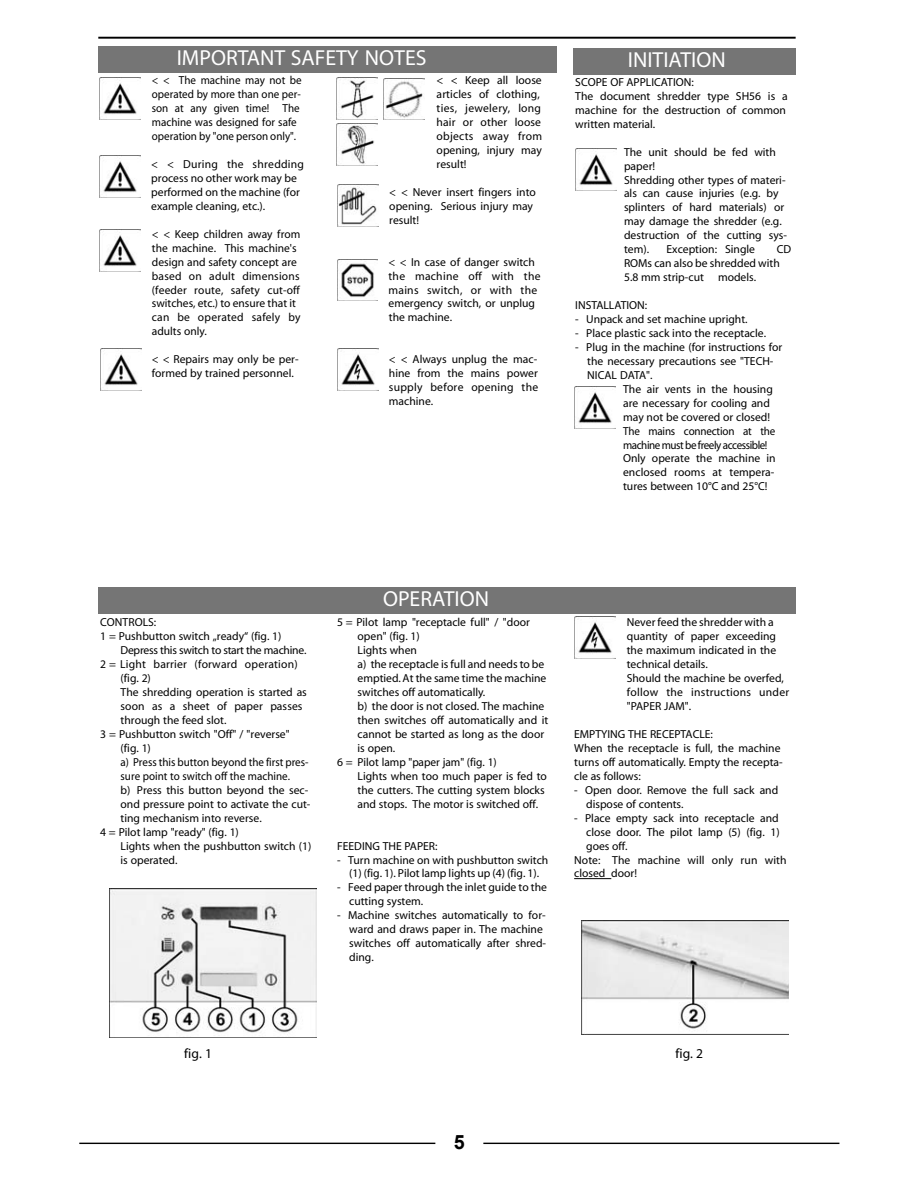
<style>
.page{position:relative;width:918px;height:1188px;background:#fff}
.page>*{position:absolute;margin:0;border:0;box-sizing:border-box;transform-origin:0 0}
.t1{font:700 21.75px "Arial";color:#fff}
.t2{font:700 19.8px "Arial";color:#000}
.t3{font:13.5px "Arial";color:#000}
.t4{font:11.55px/14px "Arial";color:#000}
.t5{font:italic 700 11.55px/14px "Arial";color:#000}
.t6{font:italic 11.55px/14px "Arial";color:#000}
.t7{font:700 11.55px/14px "Arial";color:#000}
.t8{font:11.55px/14px "Arial";color:#000;scale:.95 1}
.t9{font:italic 700 11.55px/14px "Arial";color:#000;scale:.95 1}
.t10{font:700 11.55px/14px "Arial";letter-spacing:.02em;color:#000}
.t11{font:11.55px "Arial";letter-spacing:-.02em;color:#000}
.s1{font-weight:700}
</style>
<div class="page">
<img style="left:100px;top:78px;width:41px;height:42px">
<img style="left:100px;top:349px;width:41px;height:42px">
<div style="left:98px;top:46px;width:459px;height:26px;background:#757575"></div>
<hr style="left:98px;top:37px;width:698px;height:2px;background:#000">
<img style="left:100px;top:230px;width:41px;height:42px">
<img style="left:100px;top:155px;width:41px;height:42px">
<img style="left:384px;top:78px;width:41px;height:42px">
<svg style="left:337px;top:184px;width:42px;height:43px"></svg>
<img style="left:338px;top:184px;width:41px;height:42px">
<img style="left:337px;top:259px;width:41px;height:42px">
<img style="left:337px;top:124px;width:40px;height:42px">
<img style="left:337px;top:349px;width:41px;height:41px">
<img style="left:337px;top:78px;width:41px;height:42px">
<hr style="left:574px;top:878px;width:37px;height:1px;background:#000">
<div style="left:98px;top:587px;width:698px;height:26px;background:#757575"></div>
<img style="left:109px;top:888px;width:207px;height:150px">
<img style="left:581px;top:921px;width:208px;height:114px">
<img style="left:576px;top:149px;width:41px;height:42px">
<img style="left:575px;top:387px;width:41px;height:42px">
<div style="left:573px;top:48px;width:223px;height:27px;background:#757575"></div>
<img style="left:575px;top:617px;width:41px;height:42px">
<hr style="left:79px;top:1143px;width:356px;height:1px;background:#000">
<hr style="left:483px;top:1143px;width:356px;height:1px;background:#000">
<h1 class="t1" style="left:177px;top:47px;width:251px">IMPORTANT SAFETY NOTES</h1>
<p class="t9" style="left:152px;top:74px;width:159px">&lt; &lt; The machine may not be operated by more than one per&shy;son at any given time! The machine was designed for safe operation by "one person only".</p>
<p class="t5" style="left:151px;top:158px;width:154px">&lt; &lt; During the shredding process no other work may be performed on the machine (for example cleaning, etc.).</p>
<p class="t5" style="left:152px;top:227px;width:150px">&lt; &lt; Keep children away from the machine. This machine's design and safety concept are based on adult dimensions (feeder route, safety cut-off switches, etc.) to ensure that it can be operated safely by adults only.</p>
<p class="t5" style="left:152px;top:353px;width:148px">&lt; &lt; Repairs may only be per&shy;formed by trained personnel.</p>
<p class="t5" style="left:437px;top:74px;width:107px">&lt; &lt; Keep all loose articles of clothing, ties, jewelery, long hair or other loose objects away from opening, injury may result!</p>
<p class="t5" style="left:389px;top:186px;width:148px">&lt; &lt; Never insert fingers into opening. Serious injury may result!</p>
<p class="t5" style="left:389px;top:255px;width:154px">&lt; &lt; In case of danger switch the machine off with the mains switch, or with the emergency switch, or unplug the machine.</p>
<p class="t5" style="left:389px;top:353px;width:151px;text-align:justify">&lt; &lt; Always unplug the mac&shy;hine from the mains power supply before opening the machine.</p>
<h1 class="t1" style="left:628px;top:49px;width:99px">INITIATION</h1>
<p class="t7" style="left:575px;top:76px;width:120px">SCOPE OF APPLICATION:</p>
<p class="t4" style="left:575px;top:90px;width:214px">The document shredder type SH56 is a machine for the destruction of common written material.</p>
<p class="t5" style="left:624px;top:145px;width:153px">The unit should be fed with paper!</p>
<p class="t6" style="left:624px;top:173px;width:165px">Shredding other types of materi&shy;als can cause injuries (e.g. by splinters of hard materials) or may damage the shredder (e.g. destruction of the cutting sys&shy;tem).</p>
<p class="t5" style="left:667px;top:243px;width:90px">Exception: Single</p>
<p class="t6" style="left:624px;top:243px;width:169px;text-indent:153px">CD<br>ROMs can also be shredded with<br><span class="s1">5.8 mm strip-cut</span> models.</p>
<p class="t7" style="left:575px;top:299px;width:74px">INSTALLATION:</p>
<p class="t4" style="left:575px;top:313px;width:174px">- Unpack and set machine upright.</p>
<p class="t4" style="left:575px;top:327px;width:192px">- Place plastic sack into the receptacle.</p>
<p class="t4" style="left:587px;top:341px;width:197px;text-indent:-12px">- Plug in the machine (for instructions for the necessary precautions see "TECH-<br>NICAL DATA".</p>
<p class="t5" style="left:623px;top:382px;width:154px">The air vents in the housing are necessary for cooling and may not be covered or closed!<br>The mains connection at the machine must be freely accessible!<br>Only operate the machine in enclosed rooms at tempera&shy;tures between 10°C and 25°C!</p>
<p class="t7" style="left:100px;top:616px;width:183px">CONTROLS:<br>1 = Pushbutton switch „ready“ (fig. 1)</p>
<p class="t11" style="left:121px;top:645px;width:187px">Depress this switch to start the machine.</p>
<p class="t10" style="left:121px;top:658px;width:179px;text-indent:-20px">2 = Light barrier (forward operation) (fig. 2)</p>
<p class="t4" style="left:121px;top:686px;width:188px">The shredding operation is started as soon as a sheet of paper passes through the feed slot.</p>
<p class="t8" style="left:121px;top:728px;width:201px;text-indent:-20px"><span class="s1">3 = Pushbutton switch "Off" / "reverse" (fig. 1)<br>a)</span> Press this button beyond the first pres&shy;sure point to switch off the machine.<br><span class="s1">b)</span> Press this button beyond the sec&shy;ond pressure point to activate the cut&shy;ting mechanism into reverse.</p>
<p class="t7" style="left:100px;top:825px;width:140px">4 = Pilot lamp "ready" (fig. 1)</p>
<p class="t4" style="left:121px;top:839px;width:192px">Lights when the pushbutton switch (1) is operated.</p>
<h1 class="t1" style="left:383px;top:588px;width:108px">OPERATION</h1>
<p class="t7" style="left:358px;top:616px;width:174px;text-indent:-20px">5 = Pilot lamp "receptacle full" / "door open" (fig. 1)</p>
<p class="t4" style="left:358px;top:644px;width:192px">Lights when<br><span class="s1">a)</span> the receptacle is full and needs to be emptied.At the same time the machine switches off automatically.<br><span class="s1">b)</span> the door is not closed. The machine then switches off automatically and it cannot be started as long as the door is open.</p>
<p class="t7" style="left:337px;top:756px;width:161px">6 = Pilot lamp "paper jam" (fig. 1)</p>
<p class="t4" style="left:358px;top:770px;width:191px">Lights when too much paper is fed to the cutters. The cutting system blocks and stops. The motor is switched off.</p>
<p class="t7" style="left:337px;top:839px;width:102px">FEEDING THE PAPER:</p>
<p class="t4" style="left:337px;top:853px;width:213px;text-align:center">- Turn machine on with pushbutton switch (1) (fig. 1). Pilot lamp lights up (4) (fig. 1).</p>
<p class="t4" style="left:349px;top:881px;width:199px;text-indent:-12px">- Feed paper through the inlet guide to the cutting system.</p>
<p class="t4" style="left:349px;top:909px;width:199px;text-indent:-12px">- Machine switches automatically to for&shy;ward and draws paper in. The machine switches off automatically after shred&shy;ding.</p>
<p class="t5" style="left:627px;top:616px;width:151px">Never feed the shredder with a quantity of paper exceeding the maximum indicated in the technical details.</p>
<p class="t6" style="left:627px;top:672px;width:164px">Should the machine be overfed, follow the instructions under "PAPER JAM".</p>
<p class="t7" style="left:574px;top:728px;width:140px">EMPTYING THE RECEPTACLE:</p>
<p class="t4" style="left:574px;top:742px;width:210px">When the receptacle is full, the machine turns off automatically. Empty the recepta&shy;cle as follows:</p>
<p class="t4" style="left:586px;top:783px;width:194px;text-indent:-12px">- Open door. Remove the full sack and dispose of contents.</p>
<p class="t4" style="left:574px;top:811px;width:206px">- Place empty sack into receptacle and</p>
<p class="t4" style="left:586px;top:825px;width:195px">close door. The pilot lamp (5) (fig. 1)</p>
<p class="t4" style="left:586px;top:839px;width:43px">goes off.</p>
<p class="t4" style="left:574px;top:853px;width:214px"><span class="s1">Note:</span> The machine will only run with</p>
<p class="t4" style="left:574px;top:867px;width:64px">closed door!</p>
<p class="t3" style="left:184px;top:1047px;width:29px">fig. 1</p>
<p class="t3" style="left:676px;top:1047px;width:29px">fig. 2</p>
<h2 class="t2" style="left:454px;top:1131px;width:12px">5</h2>
</div>
